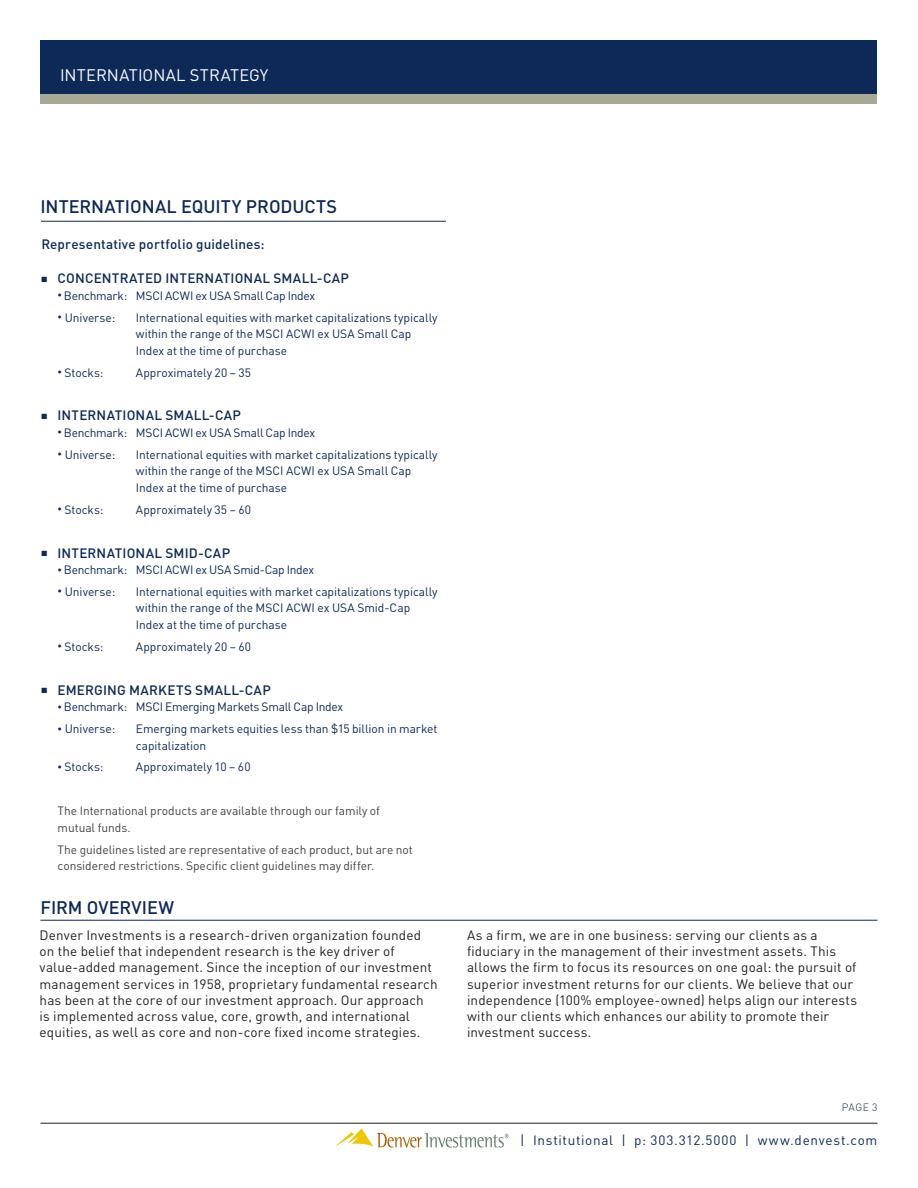
<style>
.page{position:relative;width:918px;height:1188px;background:#fff}
.page>*{position:absolute;margin:0;border:0;box-sizing:border-box;transform-origin:0 0}
.Section_Heads{font:500 18px "DIN";color:#0d2958}
.t1{font:16.5px "DIN";letter-spacing:.015em;color:#fff}
.Body_-_Cover__9_pt{font:13.5px/16.2px "DIN";letter-spacing:.01em;color:#231f20}
.Value_Equity_Product{font:500 13.5px "DIN";letter-spacing:.015em;color:#0d2958}
.t2{font:13.5px "DIN";letter-spacing:.05em;color:#0f2a59}
.Value_Equity_Product-2{font:12px/16.5px "DIN";letter-spacing:-.005em;color:#0d2958}
.Disc_-_Gray{font:12px/16.5px "DIN";letter-spacing:-.005em;color:#444142}
.Value_Equity_Product-3{font:12px "DIN";letter-spacing:-.025em;color:#0d2958}
.t3{font:300 10.5px "DIN";color:#0d2958}
.s1{font-weight:500;font-size:9px}
</style>
<div class="page">
<hr style="left:40px;top:1123px;width:838px;height:1px;background:#231f20">
<svg style="left:336px;top:1129px;width:172px;height:19px"></svg>
<hr style="left:41px;top:221px;width:405px;height:1px;background:#0d2958">
<div style="left:40px;top:40px;width:838px;height:64px;background:#a8a896"></div>
<div style="left:40px;top:40px;width:838px;height:54px;background:#0d2958"></div>
<hr style="left:40px;top:920px;width:838px;height:1px;background:#0d2958">
<p class="t1" style="left:60px;top:64px;width:210px">INTERNATIONAL STRATEGY</p>
<p class="Section_Heads" style="left:40px;top:194px;width:298px">INTERNATIONAL EQUITY PRODUCTS</p>
<p class="Value_Equity_Product" style="left:41px;top:235px;width:225px">Representative portfolio guidelines:</p>
<p class="Value_Equity_Product" style="left:41px;top:269px;width:309px">■ CONCENTRATED INTERNATIONAL SMALL-CAP</p>
<p class="Value_Equity_Product-3" style="left:58px;top:287px;width:259px"><span class="s1">•</span> Benchmark: MSCI ACWI ex USA Small Cap Index</p>
<p class="Value_Equity_Product-2" style="left:58px;top:309px;width:59px"><span class="s1">•</span> Universe:</p>
<p class="Value_Equity_Product-2" style="left:136px;top:309px;width:303px">International equities with market capitalizations typically within the range of the MSCI ACWI ex USA Small Cap<br>Index at the time of purchase</p>
<p class="Value_Equity_Product-2" style="left:58px;top:364px;width:47px"><span class="s1">•</span> Stocks:</p>
<p class="Value_Equity_Product-2" style="left:136px;top:364px;width:117px">Approximately 20 – 35</p>
<p class="Value_Equity_Product" style="left:41px;top:407px;width:201px">■ INTERNATIONAL SMALL-CAP</p>
<p class="Value_Equity_Product-3" style="left:58px;top:425px;width:259px"><span class="s1">•</span> Benchmark: MSCI ACWI ex USA Small Cap Index</p>
<p class="Value_Equity_Product-2" style="left:58px;top:446px;width:59px"><span class="s1">•</span> Universe:</p>
<p class="Value_Equity_Product-2" style="left:136px;top:446px;width:303px">International equities with market capitalizations typically within the range of the MSCI ACWI ex USA Small Cap<br>Index at the time of purchase</p>
<p class="Value_Equity_Product-2" style="left:58px;top:501px;width:47px"><span class="s1">•</span> Stocks:</p>
<p class="Value_Equity_Product-2" style="left:136px;top:501px;width:117px">Approximately 35 – 60</p>
<p class="Value_Equity_Product" style="left:41px;top:544px;width:190px">■ INTERNATIONAL SMID-CAP</p>
<p class="Value_Equity_Product-3" style="left:58px;top:562px;width:258px"><span class="s1">•</span> Benchmark: MSCI ACWI ex USA Smid-Cap Index</p>
<p class="Value_Equity_Product-2" style="left:58px;top:583px;width:59px"><span class="s1">•</span> Universe:</p>
<p class="Value_Equity_Product-2" style="left:136px;top:583px;width:303px">International equities with market capitalizations typically within the range of the MSCI ACWI ex USA Smid-Cap<br>Index at the time of purchase</p>
<p class="Value_Equity_Product-2" style="left:58px;top:638px;width:47px"><span class="s1">•</span> Stocks:</p>
<p class="Value_Equity_Product-2" style="left:136px;top:638px;width:117px">Approximately 20 – 60</p>
<p class="Value_Equity_Product" style="left:41px;top:681px;width:231px">■ EMERGING MARKETS SMALL-CAP</p>
<p class="Value_Equity_Product-3" style="left:58px;top:699px;width:287px"><span class="s1">•</span> Benchmark: MSCI Emerging Markets Small Cap Index</p>
<p class="Value_Equity_Product-2" style="left:58px;top:720px;width:59px"><span class="s1">•</span> Universe:</p>
<p class="Value_Equity_Product-2" style="left:136px;top:720px;width:303px">Emerging markets equities less than $15 billion in market capitalization</p>
<p class="Value_Equity_Product-2" style="left:58px;top:758px;width:47px"><span class="s1">•</span> Stocks:</p>
<p class="Value_Equity_Product-2" style="left:136px;top:758px;width:116px">Approximately 10 – 60</p>
<p class="Disc_-_Gray" style="left:58px;top:802px;width:324px">The International products are available through our family of mutual funds.</p>
<p class="Disc_-_Gray" style="left:58px;top:841px;width:357px">The guidelines listed are representative of each product, but are not considered restrictions. Specific client guidelines may differ.</p>
<p class="Section_Heads" style="left:40px;top:896px;width:135px">FIRM OVERVIEW</p>
<p class="Body_-_Cover__9_pt" style="left:40px;top:927px;width:400px">Denver Investments is a research-driven organization founded on the belief that independent research is the key driver of value-added management. Since the inception of our investment management services in 1958, proprietary fundamental research has been at the core of our investment approach. Our approach<br>is implemented across value, core, growth, and international equities, as well as core and non-core fixed income strategies.</p>
<p class="Body_-_Cover__9_pt" style="left:467px;top:927px;width:392px">As a firm, we are in one business: serving our clients as a fiduciary in the management of their investment assets. This allows the firm to focus its resources on one goal: the pursuit of superior investment returns for our clients. We believe that our independence (100% employee-owned) helps align our interests with our clients which enhances our ability to promote their investment success.</p>
<p class="t3" style="left:842px;top:1100px;width:37px">PAGE 3</p>
<p class="t2" style="left:520px;top:1131px;width:359px">| Institutional | p: 303.312.5000 | www.denvest.com</p>
</div>
